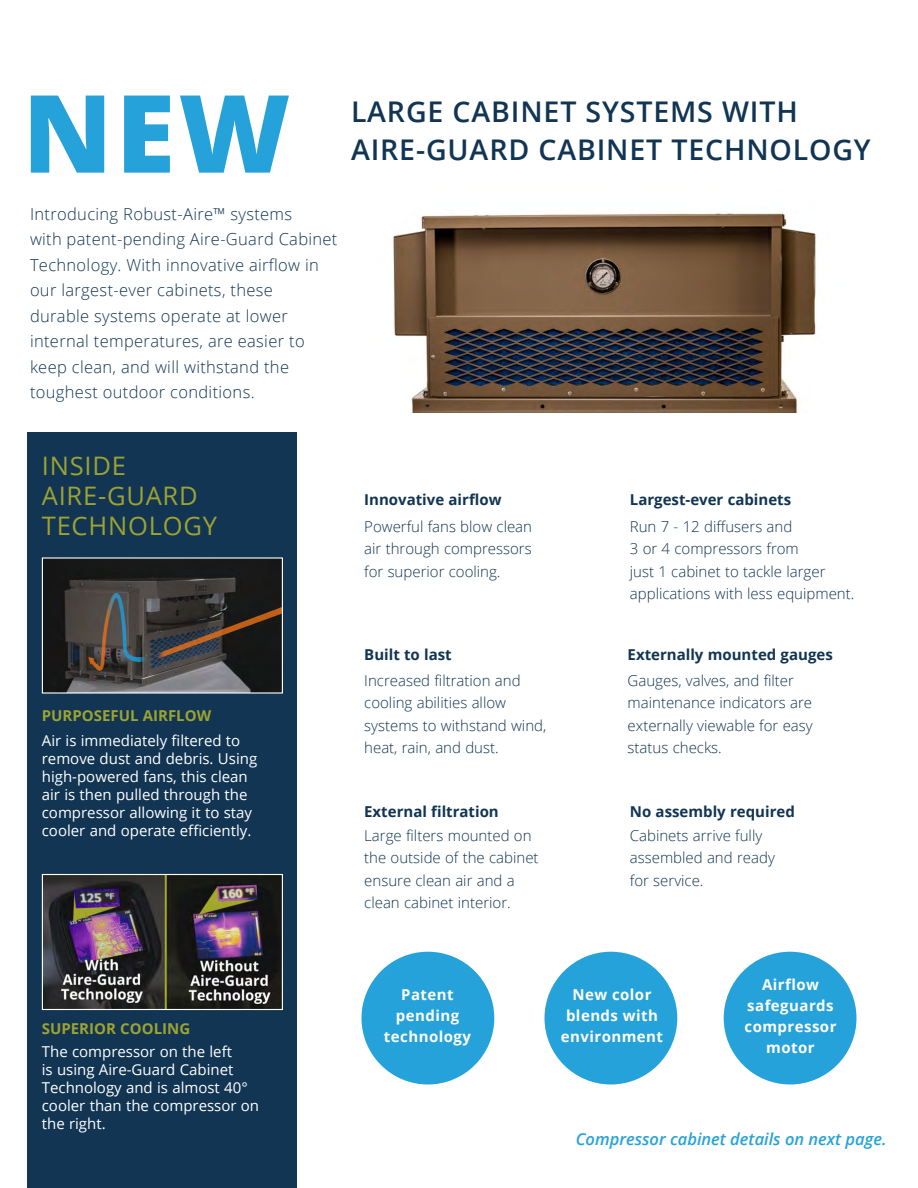
<style>
.page{position:relative;width:918px;height:1188px;background:#fff}
.page>*{position:absolute;margin:0;border:0;box-sizing:border-box;transform-origin:0 0}
.t1{font:800 108px "Open Sans";color:#26a2db}
.t2{font:600 28.5px "Open Sans";letter-spacing:.03em;color:#113552}
.t3{font:25.5px/30px "Open Sans";letter-spacing:.03em;color:#9da331}
.t4{font:300 16.5px/25.5px "Open Sans";letter-spacing:.02em;color:#113552}
.Product_Page_Bullets{font:italic 600 16.5px "Open Sans";color:#26a2db}
.bullets2{font:300 15px/22.5px "Open Sans";color:#113552}
.bullets2-2{font:15px/18px "Open Sans";color:#fff}
.bullets2-3{font:700 15px "Open Sans";color:#113552}
.Icon_Copy{font:700 15px/21px "Open Sans";letter-spacing:.03em;color:#fff;text-align:center}
.bullets2-4{font:700 15px "Open Sans";color:#9da331}
</style>
<div class="page">
<div style="left:362px;top:952px;width:132px;height:132px;background:#26a2db;border-radius:50%"></div>
<div style="left:544px;top:952px;width:133px;height:132px;background:#26a2db;border-radius:50%"></div>
<div style="left:724px;top:952px;width:132px;height:132px;background:#26a2db;border-radius:50%"></div>
<div style="left:27px;top:432px;width:270px;height:756px;background:#113552"></div>
<img style="left:393px;top:213px;width:425px;height:199px">
<img style="left:44px;top:559px;width:237px;height:133px">
<div style="left:42px;top:557px;width:241px;height:137px;border:1px solid #fff"></div>
<img style="left:44px;top:876px;width:237px;height:132px">
<div style="left:42px;top:874px;width:241px;height:136px;border:1px solid #fff"></div>
<p class="t1" style="left:22px;top:51px;width:270px">NEW</p>
<p class="t2" style="left:351px;top:92px;width:448px">LARGE CABINET SYSTEMS WITH</p>
<p class="t2" style="left:351px;top:130px;width:521px">AIRE-GUARD CABINET TECHNOLOGY</p>
<p class="t4" style="left:30px;top:200px;width:309px">Introducing Robust-Aire™ systems<br>with patent-pending Aire-Guard Cabinet Technology. With innovative airflow in our largest-ever cabinets, these<br>durable systems operate at lower internal temperatures, are easier to keep clean, and will withstand the toughest outdoor conditions.</p>
<p class="t3" style="left:42px;top:450px;width:86px">INSIDE</p>
<p class="t3" style="left:42px;top:480px;width:177px">AIRE-GUARD<br>TECHNOLOGY</p>
<p class="bullets2-3" style="left:364px;top:489px;width:139px">Innovative airflow</p>
<p class="bullets2" style="left:364px;top:515px;width:169px;text-align:justify">Powerful fans blow clean air through compressors for superior cooling.</p>
<p class="bullets2-4" style="left:42px;top:705px;width:171px">PURPOSEFUL AIRFLOW</p>
<p class="bullets2-2" style="left:42px;top:732px;width:217px">Air is immediately filtered to remove dust and debris. Using high-powered fans, this clean air is then pulled through the compressor allowing it to stay cooler and operate efficiently.</p>
<p class="bullets2-3" style="left:364px;top:644px;width:89px">Built to last</p>
<p class="bullets2" style="left:364px;top:669px;width:184px">Increased filtration and cooling abilities allow systems to withstand wind, heat, rain, and dust.</p>
<p class="bullets2-3" style="left:364px;top:801px;width:136px">External filtration</p>
<p class="bullets2" style="left:364px;top:824px;width:176px">Large filters mounted on the outside of the cabinet ensure clean air and a clean cabinet interior.</p>
<p class="bullets2-3" style="left:630px;top:489px;width:163px">Largest-ever cabinets</p>
<p class="bullets2" style="left:630px;top:515px;width:226px">Run 7 - 12 diffusers and<br>3 or 4 compressors from<br>just 1 cabinet to tackle larger applications with less equipment.</p>
<p class="bullets2-3" style="left:628px;top:644px;width:207px">Externally mounted gauges</p>
<p class="bullets2" style="left:628px;top:669px;width:187px">Gauges, valves, and filter maintenance indicators are externally viewable for easy status checks.</p>
<p class="bullets2-3" style="left:630px;top:801px;width:166px">No assembly required</p>
<p class="bullets2" style="left:630px;top:824px;width:147px">Cabinets arrive fully assembled and ready for service.</p>
<p class="bullets2-4" style="left:42px;top:1018px;width:150px">SUPERIOR COOLING</p>
<p class="bullets2-2" style="left:42px;top:1042px;width:219px">The compressor on the left<br>is using Aire-Guard Cabinet<br>Technology and is almost 40° cooler than the compressor on the right.</p>
<p class="Icon_Copy" style="left:401px;top:984px;width:54px">Patent</p>
<p class="Icon_Copy" style="left:396px;top:1005px;width:65px">pending</p>
<p class="Icon_Copy" style="left:384px;top:1026px;width:88px">technology</p>
<p class="Icon_Copy" style="left:572px;top:984px;width:81px">New color</p>
<p class="Icon_Copy" style="left:561px;top:1005px;width:104px">blends with environment</p>
<p class="Icon_Copy" style="left:762px;top:973px;width:58px">Airflow</p>
<p class="Icon_Copy" style="left:745px;top:994px;width:93px;text-align:left">safeguards compressor</p>
<p class="Icon_Copy" style="left:766px;top:1036px;width:50px">motor</p>
<p class="Product_Page_Bullets" style="left:576px;top:1128px;width:312px">Compressor cabinet details on next page.</p>
</div>
